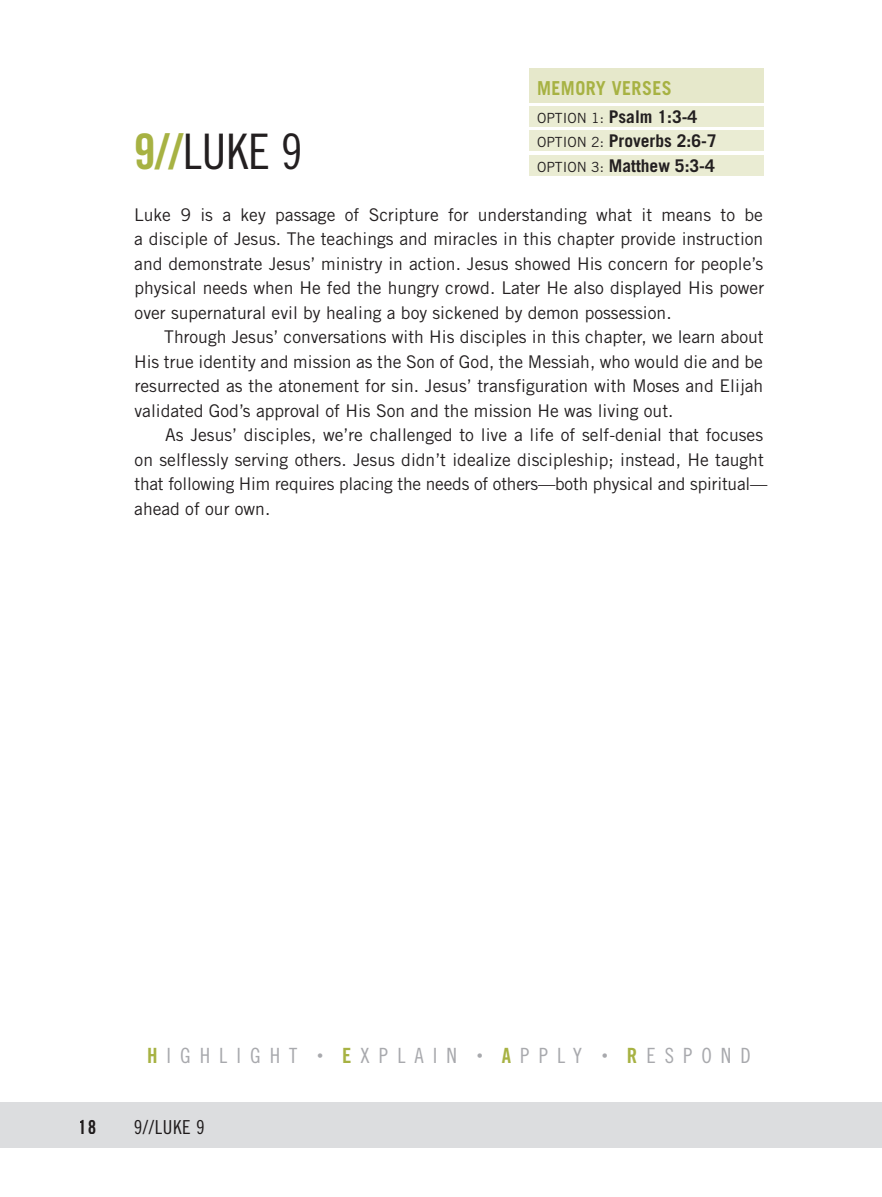
<style>
.page{position:relative;width:882px;height:1197px;background:#fff}
.page>*{position:absolute;margin:0;border:0;box-sizing:border-box;transform-origin:0 0}
.t1{font:49px "Trade Gothic LT Std Cn 18";color:#231f20}
.t2{font:21px "Trade Gothic LT Std Cn 18";letter-spacing:.43em;color:#a8a9ad}
.t3{font:700 19.25px "Trade Gothic LT Std";letter-spacing:.025em;color:#a7b243;scale:.93 1}
.t4{font:19.25px "Trade Gothic LT Std Cn 18";color:#231f20}
.t5{font:19.25px "Trade Gothic LT Std Bd Cn 20";color:#231f20}
.t6{font:17.5px/24.5px "Trade Gothic LT Std";color:#231f20;text-align:justify}
.t7{font:700 17.5px/24.5px "Trade Gothic LT Std";color:#231f20}
.s1{font-weight:400;font-size:14px}
.s2{font-family:"Trade Gothic LT Std Bd Cn 20";color:#a7b243}
</style>
<div class="page">
<div style="left:529px;top:68px;width:235px;height:35px;background:#e6e8cb"></div>
<div style="left:529px;top:106px;width:235px;height:21px;background:#eaecd3"></div>
<div style="left:529px;top:131px;width:235px;height:20px;background:#eaecd3"></div>
<div style="left:529px;top:155px;width:235px;height:21px;background:#eaecd3"></div>
<div style="left:0;top:1102px;width:882px;height:46px;background:#dcdddf"></div>
<p class="t3" style="left:537px;top:76px;width:147px">MEMORY VERSES</p>
<p class="t7" style="left:537px;top:104px;width:181px"><span class="s1">OPTION 1:</span> Psalm 1:3-4<br><span class="s1">OPTION 2:</span> Proverbs 2:6-7<br><span class="s1">OPTION 3:</span> Matthew 5:3-4</p>
<h1 class="t1" style="left:134px;top:123px;width:170px"><span class="s2">9//</span>LUKE 9</h1>
<p class="t6" style="left:134px;top:202px;width:632px">Luke 9 is a key passage of Scripture for understanding what it means to be a disciple of Jesus. The teachings and miracles in this chapter provide instruction and demonstrate Jesus’ ministry in action. Jesus showed His concern for people’s physical needs when He fed the hungry crowd. Later He also displayed His power over supernatural evil by healing a boy sickened by demon possession.</p>
<p class="t6" style="left:134px;top:324px;width:631px;text-indent:30px">Through Jesus’ conversations with His disciples in this chapter, we learn about His true identity and mission as the Son of God, the Messiah, who would die and be resurrected as the atonement for sin. Jesus’ transfiguration with Moses and Elijah validated God’s approval of His Son and the mission He was living out.</p>
<p class="t6" style="left:134px;top:422px;width:635px;text-align:left;text-indent:31px">As Jesus’ disciples, we’re challenged to live a life of self-denial that focuses on selflessly serving others. Jesus didn’t idealize discipleship; instead, He taught that following Him requires placing the needs of others—both physical and spiritual— ahead of our own.</p>
<p class="t2" style="left:147px;top:1044px;width:605px"><span class="s2">H</span>IGHLIGHT <sup>•</sup> <span class="s2">E</span>XPLAIN <sup>•</sup> <span class="s2">A</span>PPLY <sup>•</sup> <span class="s2">R</span>ESPOND</p>
<p class="t5" style="left:79px;top:1115px;width:19px">18</p>
<p class="t4" style="left:134px;top:1116px;width:39px">9//Luke</p>
<p class="t4" style="left:196px;top:1116px;width:10px">9</p>
</div>
